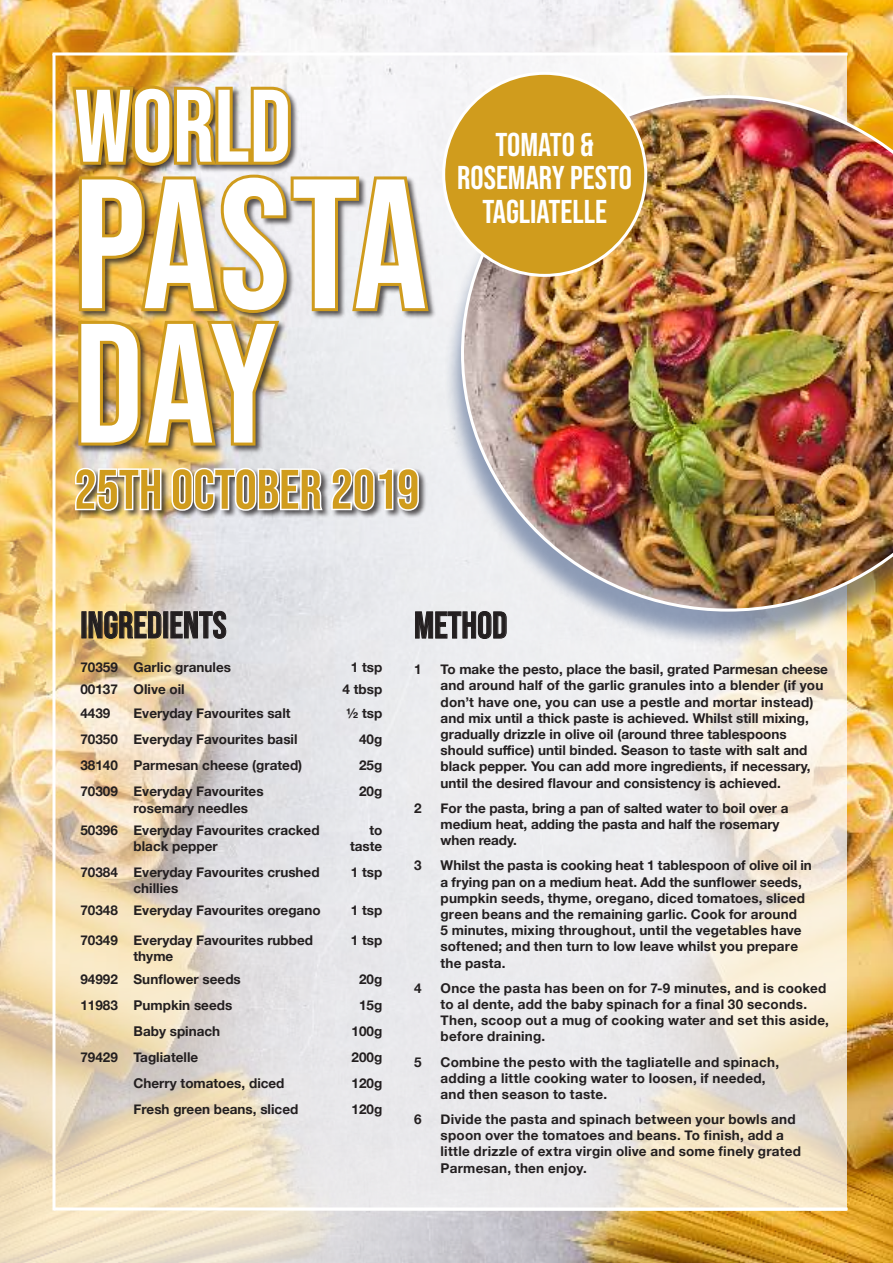
<style>
.page{position:relative;width:893px;height:1263px;background:#fff}
.page>*{position:absolute;margin:0;border:0;box-sizing:border-box;transform-origin:0 0}
.t1{font:183.75px "Bebas Neue";color:#fff}
.t2{font:169.5px "Bebas Neue";color:#fff}
.t3{font:102.75px "Bebas Neue";color:#fff}
.t4{font:55.5px "Bebas Neue";color:#d09c1d}
.t5{font:37.5px "Bebas Neue";color:#231f20}
.t6{font:33px/33.6px "Bebas Neue";color:#fff;text-align:center}
.t7{font:700 13.5px/16.2px "Helvetica Neue";color:#231f20}
.t8{font:700 13.5px/16.2px "Helvetica Neue";letter-spacing:.02em;color:#231f20}
</style>
<div class="page">
<img style="left:677px;top:0;width:216px;height:1263px">
<img style="left:677px;top:56px;width:170px;height:1151px">
<img style="left:0;top:0;width:677px;height:1263px">
<hr style="left:53px;top:53px;width:795px;height:3px;background:#fff">
<hr style="left:54px;top:1207px;width:794px;height:3px;background:#fff">
<hr style="left:53px;top:54px;width:3px;height:1156px;background:#fff">
<div style="left:71px;top:84px;width:365px;height:434px;background:#231f20;opacity:.75"></div>
<img style="left:69px;top:83px;width:363px;height:366px">
<img style="left:74px;top:466px;width:89px;height:46px">
<svg style="left:170px;top:466px;width:250px;height:46px"></svg>
<div style="left:442px;top:102px;width:451px;height:545px;background:#13326a;opacity:.45"></div>
<img style="left:461px;top:95px;width:432px;height:517px">
<div style="left:444px;top:73px;width:202px;height:202px;background:#d09c1d;border-radius:50%"></div>
<svg style="left:415px;top:611px;width:92px;height:28px;background:#b2b2b4"></svg>
<svg style="left:88px;top:611px;width:74px;height:28px;background:#b59e6b"></svg>
<div style="left:163px;top:611px;width:5px;height:27px;border:1px solid #231f20"></div>
<svg style="left:170px;top:611px;width:56px;height:28px;background:#a9a7a8"></svg>
<h3 class="t3" style="left:74px;top:89px;width:218px">WORLD</h3>
<h1 class="t1" style="left:74px;top:178px;width:354px">PASTA</h1>
<h2 class="t2" style="left:74px;top:322px;width:204px">DAY</h2>
<h3 class="t4" style="left:74px;top:469px;width:347px">25TH OCTOBER 2019</h3>
<h3 class="t6" style="left:457px;top:129px;width:176px">TOMATO &amp;<br>ROSEMARY PESTO<br>TAGLIATELLE</h3>
<h3 class="t5" style="left:80px;top:611px;width:148px">INGREDIENTS</h3>
<p class="t7" style="left:80px;top:660px;width:152px">70359 Garlic granules</p>
<p class="t7" style="left:351px;top:660px;width:33px">1 tsp</p>
<p class="t7" style="left:80px;top:682px;width:106px">00137 Olive oil</p>
<p class="t7" style="left:343px;top:682px;width:41px">4 tbsp</p>
<p class="t7" style="left:80px;top:706px;width:32px">4439</p>
<p class="t7" style="left:134px;top:706px;width:159px">Everyday Favourites salt</p>
<p class="t7" style="left:346px;top:706px;width:38px">½ tsp</p>
<p class="t7" style="left:80px;top:732px;width:219px">70350 Everyday Favourites basil</p>
<p class="t7" style="left:359px;top:732px;width:25px">40g</p>
<p class="t7" style="left:80px;top:759px;width:223px">38140 Parmesan cheese (grated)</p>
<p class="t7" style="left:359px;top:759px;width:25px">25g</p>
<p class="t7" style="left:134px;top:785px;width:132px;text-indent:-53px">70309 Everyday Favourites rosemary needles</p>
<p class="t7" style="left:359px;top:785px;width:25px">20g</p>
<p class="t7" style="left:134px;top:823px;width:188px;text-indent:-53px">50396 Everyday Favourites cracked black pepper</p>
<p class="t7" style="left:350px;top:823px;width:34px;text-align:right">to taste</p>
<p class="t7" style="left:134px;top:865px;width:188px;text-indent:-53px">70384 Everyday Favourites crushed chillies</p>
<p class="t7" style="left:351px;top:865px;width:33px">1 tsp</p>
<p class="t7" style="left:80px;top:904px;width:242px">70348 Everyday Favourites oregano</p>
<p class="t7" style="left:351px;top:904px;width:33px">1 tsp</p>
<p class="t7" style="left:134px;top:933px;width:181px;text-indent:-53px">70349 Everyday Favourites rubbed thyme</p>
<p class="t7" style="left:351px;top:933px;width:33px">1 tsp</p>
<p class="t7" style="left:80px;top:972px;width:162px">94992 Sunflower seeds</p>
<p class="t7" style="left:359px;top:972px;width:25px">20g</p>
<p class="t7" style="left:80px;top:998px;width:153px">11983 Pumpkin seeds</p>
<p class="t7" style="left:359px;top:998px;width:25px">15g</p>
<p class="t7" style="left:134px;top:1024px;width:88px">Baby spinach</p>
<p class="t7" style="left:352px;top:1024px;width:32px">100g</p>
<p class="t7" style="left:80px;top:1050px;width:119px">79429 Tagliatelle</p>
<p class="t7" style="left:352px;top:1050px;width:32px">200g</p>
<p class="t7" style="left:134px;top:1076px;width:152px">Cherry tomatoes, diced</p>
<p class="t7" style="left:352px;top:1076px;width:32px">120g</p>
<p class="t7" style="left:134px;top:1102px;width:166px">Fresh green beans, sliced</p>
<p class="t7" style="left:352px;top:1102px;width:32px">120g</p>
<h3 class="t5" style="left:414px;top:611px;width:95px">METHOD</h3>
<p class="t7" style="left:414px;top:662px;width:9px">1</p>
<p class="t7" style="left:441px;top:662px;width:389px">To make the pesto, place the basil, grated Parmesan cheese and around half of the garlic granules into a blender (if you don’t have one, you can use a pestle and mortar instead) and mix until a thick paste is achieved. Whilst still mixing, gradually drizzle in olive oil (around three tablespoons should suffice) until binded. Season to taste with salt and black pepper. You can add more ingredients, if necessary, until the desired flavour and consistency is achieved.</p>
<p class="t7" style="left:414px;top:801px;width:9px">2</p>
<p class="t7" style="left:441px;top:801px;width:349px">For the pasta, bring a pan of salted water to boil over a medium heat, adding the pasta and half the rosemary when ready.</p>
<p class="t7" style="left:414px;top:859px;width:9px">3</p>
<p class="t7" style="left:441px;top:859px;width:373px">Whilst the pasta is cooking heat 1 tablespoon of olive oil in a frying pan on a medium heat. Add the sunflower seeds, pumpkin seeds, thyme, oregano, diced tomatoes, sliced green beans and the remaining garlic. Cook for around<br>5 minutes, mixing throughout, until the vegetables have softened; and then turn to low leave whilst you prepare the pasta.</p>
<p class="t7" style="left:414px;top:981px;width:9px">4</p>
<p class="t8" style="left:441px;top:981px;width:390px">Once the pasta has been on for 7-9 minutes, and is cooked to al dente, add the baby spinach for a final 30 seconds.<br>Then, scoop out a mug of cooking water and set this aside, before draining.</p>
<p class="t7" style="left:414px;top:1055px;width:9px">5</p>
<p class="t8" style="left:441px;top:1055px;width:340px">Combine the pesto with the tagliatelle and spinach, adding a little cooking water to loosen, if needed, and then season to taste.</p>
<p class="t7" style="left:414px;top:1112px;width:9px">6</p>
<p class="t8" style="left:441px;top:1112px;width:362px">Divide the pasta and spinach between your bowls and spoon over the tomatoes and beans. To finish, add a little drizzle of extra virgin olive and some finely grated Parmesan, then enjoy.</p>
</div>
